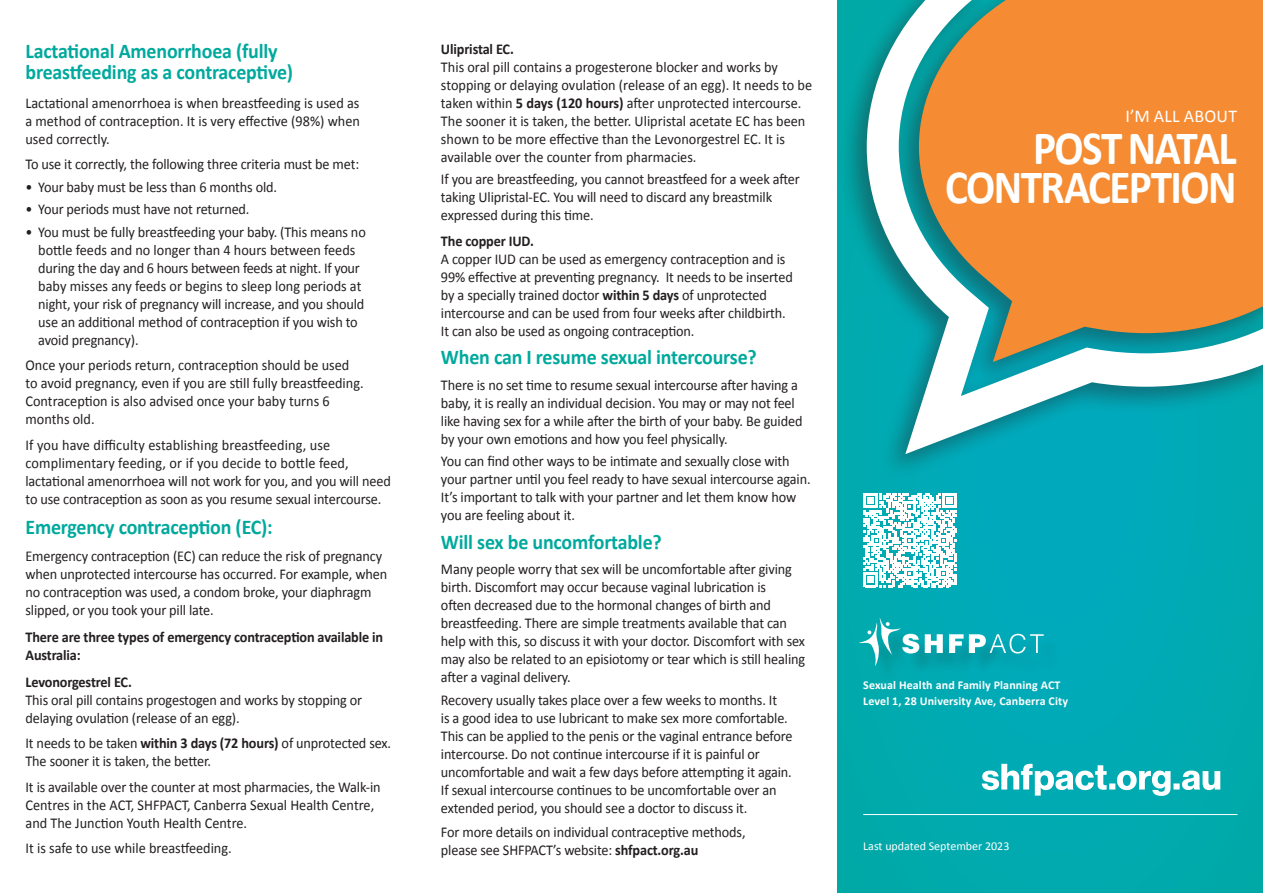
<style>
.page{position:relative;width:1263px;height:893px;background:#fff}
.page>*{position:absolute;margin:0;border:0;box-sizing:border-box;transform-origin:0 0}
.t1{font:700 48px "Calibri";letter-spacing:-.035em;color:#fff;scale:.9 1}
.t2{font:700 21px/21px "Calibri";letter-spacing:-.01em;color:#00a99d;scale:.95 1}
.t3{font:18px "Calibri";letter-spacing:.015em;color:#fff}
.t4{font:15px/18px "Calibri";letter-spacing:-.01em;color:#231f20;scale:.95 1}
.t5{font:700 15px/18px "Calibri";letter-spacing:-.01em;color:#231f20;scale:.95 1}
.t6{font:700 12px "Calibri";letter-spacing:.01em;color:#fff}
.t7{font:12px "Calibri";color:#fff}
.s1{font-weight:700}
</style>
<div class="page">
<div style="left:838px;top:0;width:425px;height:893px;background:#00aab1"></div>
<div style="left:837px;top:0;width:426px;height:481px;background:#231f20;opacity:.4"></div>
<svg style="left:867px;top:0;width:396px;height:454px"></svg>
<svg style="left:919px;top:0;width:344px;height:362px;background:#dd934a"></svg>
<div style="left:863px;top:622px;width:200px;height:63px;background:#231f20;opacity:.2"></div>
<svg style="left:859px;top:618px;width:60px;height:48px"></svg>
<svg style="left:925px;top:634px;width:18px;height:19px"></svg>
<svg style="left:949px;top:634px;width:14px;height:19px"></svg>
<svg style="left:969px;top:634px;width:75px;height:19px"></svg>
<hr style="left:863px;top:814px;width:374px;height:1px;background:#fff">
<svg style="left:982px;top:764px;width:238px;height:32px"></svg>
<svg style="left:863px;top:493px;width:94px;height:94px"></svg>
<p class="t2" style="left:26px;top:41px;width:283px">Lactational Amenorrhoea (fully breastfeeding as a contraceptive)</p>
<p class="t4" style="left:26px;top:94px;width:353px">Lactational amenorrhoea is when breastfeeding is used as</p>
<p class="t4" style="left:26px;top:112px;width:354px">a method of contraception. It is very effective (98%) when</p>
<p class="t4" style="left:26px;top:130px;width:90px">used correctly.</p>
<p class="t4" style="left:26px;top:155px;width:353px">To use it correctly, the following three criteria must be met:</p>
<p class="t4" style="left:26px;top:178px;width:266px">• Your baby must be less than 6 months old.</p>
<p class="t4" style="left:26px;top:200px;width:237px">• Your periods must have not returned.</p>
<p class="t4" style="left:26px;top:223px;width:360px">• You must be fully breastfeeding your baby. (This means no</p>
<p class="t4" style="left:38px;top:241px;width:335px">bottle feeds and no longer than 4 hours between feeds</p>
<p class="t4" style="left:38px;top:259px;width:340px">during the day and 6 hours between feeds at night. If your</p>
<p class="t4" style="left:38px;top:277px;width:342px">baby misses any feeds or begins to sleep long periods at</p>
<p class="t4" style="left:38px;top:295px;width:345px">night, your risk of pregnancy will increase, and you should</p>
<p class="t4" style="left:38px;top:313px;width:338px">use an additional method of contraception if you wish to</p>
<p class="t4" style="left:38px;top:331px;width:107px">avoid pregnancy).</p>
<p class="t4" style="left:26px;top:356px;width:357px">Once your periods return, contraception should be used to avoid pregnancy, even if you are still fully breastfeeding.<br>Contraception is also advised once your baby turns 6</p>
<p class="t4" style="left:26px;top:410px;width:74px">months old.</p>
<p class="t4" style="left:26px;top:436px;width:386px">If you have difficulty establishing breastfeeding, use complimentary feeding, or if you decide to bottle feed, lactational amenorrhoea will not work for you, and you will need to use contraception as soon as you resume sexual intercourse.</p>
<p class="t2" style="left:26px;top:516px;width:262px">Emergency contraception (EC):</p>
<p class="t4" style="left:26px;top:547px;width:382px">Emergency contraception (EC) can reduce the risk of pregnancy when unprotected intercourse has occurred. For example, when no contraception was used, a condom broke, your diaphragm slipped, or you took your pill late.</p>
<p class="t5" style="left:26px;top:628px;width:378px">There are three types of emergency contraception available in<br>Australia:</p>
<p class="t5" style="left:26px;top:673px;width:113px">Levonorgestrel EC.</p>
<p class="t4" style="left:26px;top:691px;width:356px">This oral pill contains progestogen and works by stopping or delaying ovulation (release of an egg).</p>
<p class="t4" style="left:26px;top:734px;width:386px">It needs to be taken <span class="s1">within 3 days (72 hours)</span> of unprotected sex.<br>The sooner it is taken, the better.</p>
<p class="t4" style="left:26px;top:778px;width:375px">It is available over the counter at most pharmacies, the Walk-in<br>Centres in the ACT, SHFPACT, Canberra Sexual Health Centre, and The Junction Youth Health Centre.</p>
<p class="t4" style="left:26px;top:839px;width:219px">It is safe to use while breastfeeding.</p>
<p class="t5" style="left:441px;top:40px;width:78px">Ulipristal EC.</p>
<p class="t4" style="left:441px;top:58px;width:392px">This oral pill contains a progesterone blocker and works by stopping or delaying ovulation (release of an egg). It needs to be taken within <span class="s1">5 days (120 hours)</span> after unprotected intercourse.<br>The sooner it is taken, the better. Ulipristal acetate EC has been shown to be more effective than the Levonorgestrel EC. It is available over the counter from pharmacies.</p>
<p class="t4" style="left:441px;top:170px;width:379px">If you are breastfeeding, you cannot breastfeed for a week after taking Ulipristal-EC. You will need to discard any breastmilk expressed during this time.</p>
<p class="t5" style="left:441px;top:232px;width:99px">The copper IUD.</p>
<p class="t4" style="left:441px;top:250px;width:364px">A copper IUD can be used as emergency contraception and is</p>
<p class="t4" style="left:441px;top:268px;width:372px">99% effective at preventing pregnancy. It needs to be inserted by a specially trained doctor <span class="s1">within 5 days</span> of unprotected intercourse and can be used from four weeks after childbirth.</p>
<p class="t4" style="left:441px;top:322px;width:268px">It can also be used as ongoing contraception.</p>
<p class="t2" style="left:441px;top:347px;width:334px">When can I resume sexual intercourse?</p>
<p class="t4" style="left:441px;top:376px;width:382px">There is no set time to resume sexual intercourse after having a baby, it is really an individual decision. You may or may not feel like having sex for a while after the birth of your baby. Be guided by your own emotions and how you feel physically.</p>
<p class="t4" style="left:441px;top:452px;width:391px">You can find other ways to be intimate and sexually close with your partner until you feel ready to have sexual intercourse again.<br>It’s important to talk with your partner and let them know how you are feeling about it.</p>
<p class="t2" style="left:441px;top:531px;width:234px">Will sex be uncomfortable?</p>
<p class="t4" style="left:441px;top:560px;width:385px">Many people worry that sex will be uncomfortable after giving birth. Discomfort may occur because vaginal lubrication is<br>often decreased due to the hormonal changes of birth and breastfeeding. There are simple treatments available that can help with this, so discuss it with your doctor. Discomfort with sex may also be related to an episiotomy or tear which is still healing after a vaginal delivery.</p>
<p class="t4" style="left:441px;top:691px;width:372px">Recovery usually takes place over a few weeks to months. It<br>is a good idea to use lubricant to make sex more comfortable.<br>This can be applied to the penis or the vaginal entrance before intercourse. Do not continue intercourse if it is painful or uncomfortable and wait a few days before attempting it again.<br>If sexual intercourse continues to be uncomfortable over an extended period, you should see a doctor to discuss it.</p>
<p class="t4" style="left:441px;top:823px;width:322px">For more details on individual contraceptive methods,</p>
<p class="t4" style="left:441px;top:841px;width:272px">please see SHFPACT’s website: <span class="s1">shfpact.org.au</span></p>
<p class="t3" style="left:1125px;top:105px;width:113px">I’M ALL ABOUT</p>
<p class="t1" style="left:1033px;top:117px;width:228px">POST NATAL</p>
<p class="t1" style="left:945px;top:156px;width:325px">CONTRACEPTION</p>
<p class="t6" style="left:863px;top:677px;width:199px">Sexual Health and Family Planning ACT</p>
<p class="t6" style="left:863px;top:693px;width:206px">Level 1, 28 University Ave, Canberra City</p>
<p class="t7" style="left:863px;top:838px;width:148px">Last updated September 2023</p>
</div>
